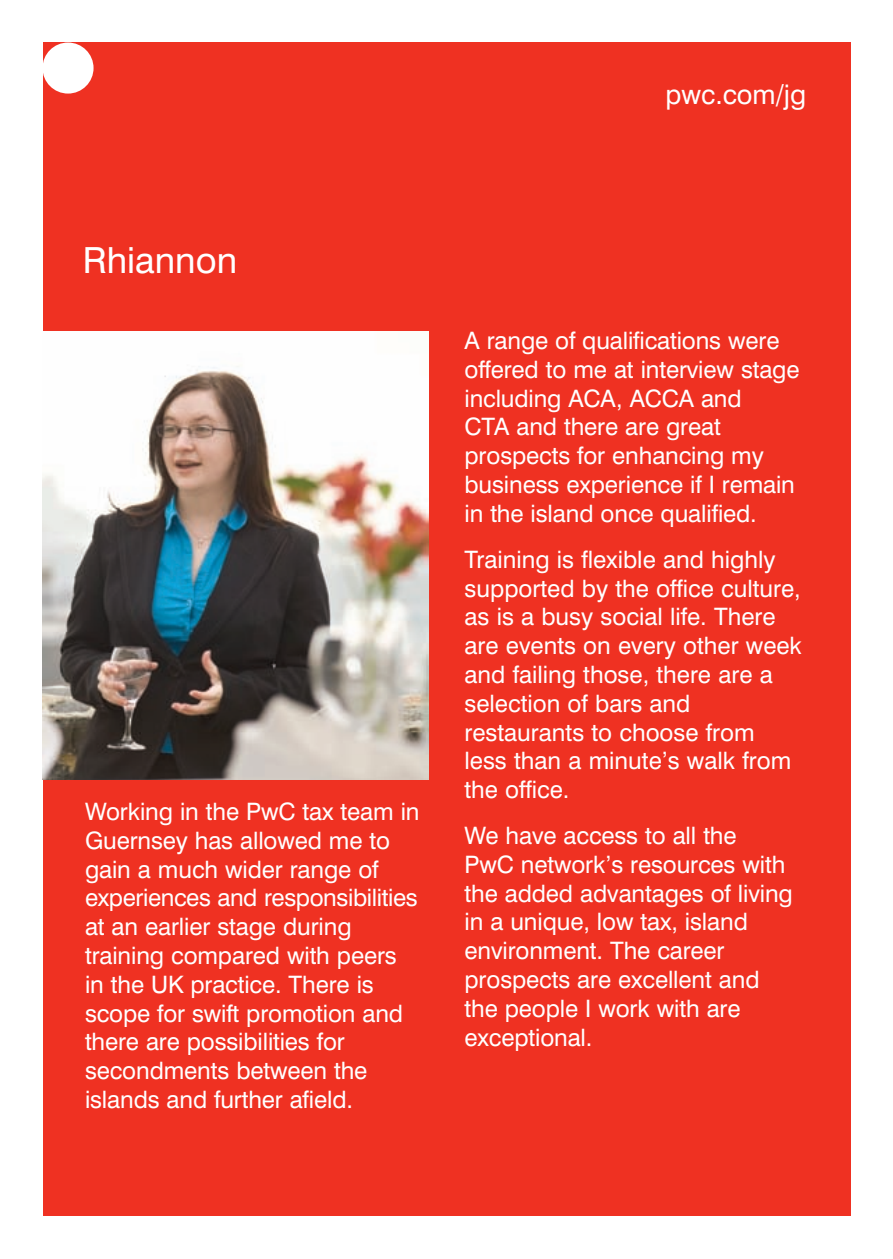
<style>
.page{position:relative;width:893px;height:1259px;background:#fff}
.page>*{position:absolute;margin:0;border:0;box-sizing:border-box;transform-origin:0 0}
.t1{font:36px "Swiss 721 BT";color:#fff}
.t2{font:27px "Swiss 721 BT";color:#fff}
.t3{font:24px/28.8px "Swiss 721 BT";letter-spacing:-.005em;color:#fff}
</style>
<div class="page">
<div style="left:43px;top:43px;width:807px;height:1173px;background:#ef3122"></div>
<div style="left:43px;top:43px;width:51px;height:51px;background:#fff;border-radius:50%"></div>
<img style="left:43px;top:331px;width:385px;height:449px">
<p class="t2" style="left:665px;top:85px;width:142px">pwc.com/jg</p>
<h1 class="t1" style="left:83px;top:247px;width:156px">Rhiannon</h1>
<p class="t3" style="left:85px;top:799px;width:336px">Working in the PwC tax team in<br>Guernsey has allowed me to gain a much wider range of experiences and responsibilities at an earlier stage during training compared with peers in the UK practice. There is scope for swift promotion and there are possibilities for secondments between the islands and further afield.</p>
<p class="t3" style="left:464px;top:328px;width:337px">A range of qualifications were offered to me at interview stage including ACA, ACCA and<br>CTA and there are great prospects for enhancing my business experience if I remain in the island once qualified.</p>
<p class="t3" style="left:464px;top:547px;width:339px">Training is flexible and highly supported by the office culture, as is a busy social life. There are events on every other week and failing those, there are a selection of bars and restaurants to choose from less than a minute’s walk from the office.</p>
<p class="t3" style="left:464px;top:823px;width:330px">We have access to all the<br>PwC network’s resources with the added advantages of living in a unique, low tax, island environment. The career prospects are excellent and the people I work with are exceptional.</p>
</div>
